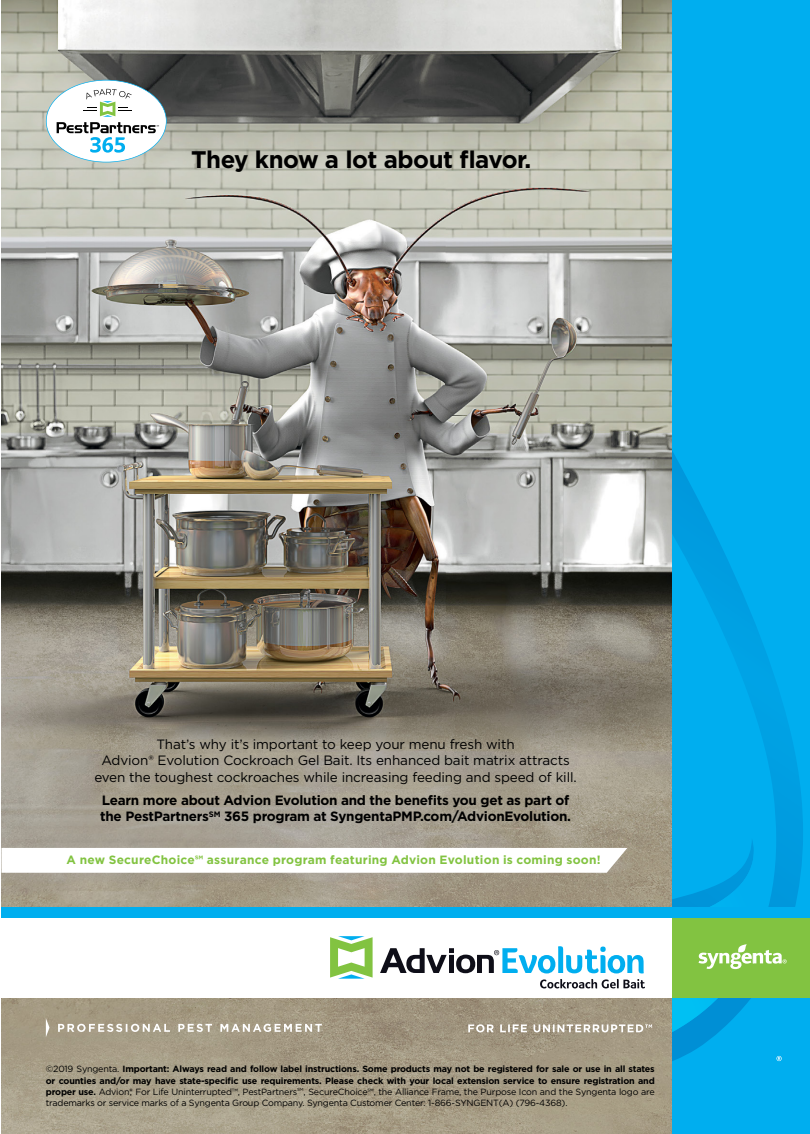
<style>
.page{position:relative;width:810px;height:1134px;background:#fff}
.page>*{position:absolute;margin:0;border:0;box-sizing:border-box;transform-origin:0 0}
.t1{font:700 24px "Gotham";letter-spacing:-.02em;color:#000}
.t2{font:13.5px/16.5px "Gotham";letter-spacing:-.01em;color:#000;text-align:center}
.t3{font:700 13.5px/16.5px "Gotham";letter-spacing:-.02em;color:#000}
.t4{font:700 12px "Gotham";letter-spacing:.02em;color:#82c341}
.t5{font:700 9px/11.2px "Gotham";letter-spacing:-.02em;color:#000;text-align:justify}
.s1{font-weight:400}
</style>
<div class="page">
<img style="left:2px;top:0;width:670px;height:1134px">
<svg style="left:46px;top:80px;width:121px;height:82px"></svg>
<svg style="left:1px;top:848px;width:626px;height:25px"></svg>
<svg style="left:46px;top:1018px;width:4px;height:19px"></svg>
<svg style="left:58px;top:1024px;width:264px;height:8px"></svg>
<svg style="left:468px;top:1024px;width:184px;height:8px"></svg>
<div style="left:672px;top:0;width:138px;height:1134px;background:#00aeef"></div>
<svg style="left:672px;top:451px;width:131px;height:611px"></svg>
<div style="left:672px;top:918px;width:138px;height:79px;background:#82c341"></div>
<div style="left:2px;top:918px;width:670px;height:79px;background:#fff"></div>
<div style="left:2px;top:908px;width:808px;height:10px;background:#00aeef"></div>
<svg style="left:672px;top:851px;width:115px;height:181px"></svg>
<svg style="left:776px;top:1056px;width:6px;height:5px"></svg>
<svg style="left:330px;top:936px;width:43px;height:43px"></svg>
<svg style="left:380px;top:946px;width:264px;height:27px"></svg>
<svg style="left:540px;top:979px;width:105px;height:9px"></svg>
<h1 class="t1" style="left:191px;top:144px;width:342px">They know a lot about flavor.</h1>
<h2 class="t2" style="left:94px;top:735px;width:484px">That’s why it’s important to keep your menu fresh with<br>Advion® Evolution Cockroach Gel Bait. Its enhanced bait matrix attracts even the toughest cockroaches while increasing feeding and speed of kill.</h2>
<h2 class="t3" style="left:100px;top:792px;width:472px">Learn more about Advion Evolution and the benefits you get as part of the PestPartners<sup>SM</sup> 365 program at SyngentaPMP.com/AdvionEvolution.</h2>
<h3 class="t4" style="left:67px;top:852px;width:536px">A new SecureChoice℠ assurance program featuring Advion Evolution is coming soon!</h3>
<p class="t5" style="left:46px;top:1063px;width:610px"><span class="s1">©2019 Syngenta.</span> Important: Always read and follow label instructions. Some products may not be registered for sale or use in all states or counties and/or may have state-specific use requirements. Please check with your local extension service to ensure registration and proper use. <span class="s1">Advion</span>®<span class="s1">, For Life Uninterrupted™, PestPartners</span><sup>SM</sup><span class="s1">, SecureChoice℠, the Alliance Frame, the Purpose Icon and the Syngenta logo are trademarks or service marks of a Syngenta Group Company. Syngenta Customer Center: 1-866-SYNGENT(A) (796-4368).</span></p>
</div>
